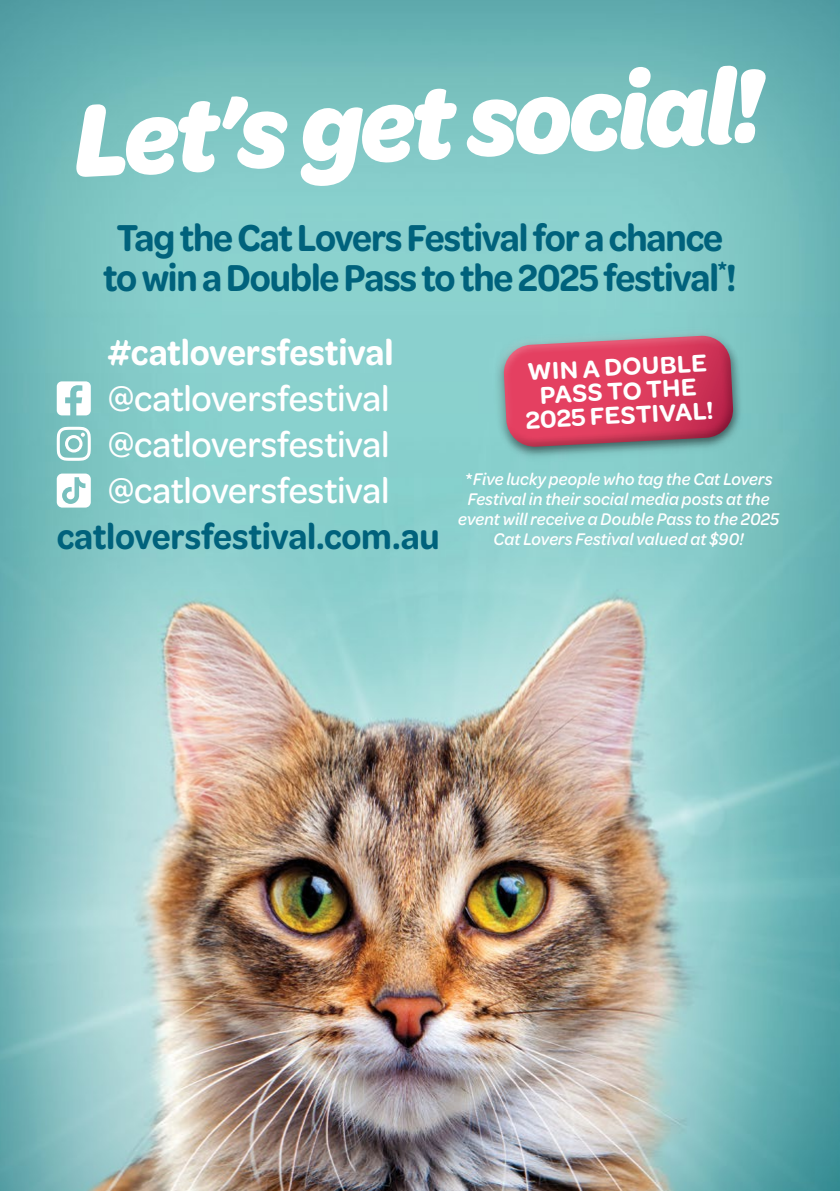
<style>
.page{position:relative;width:840px;height:1191px;background:#fff}
.page>*{position:absolute;margin:0;border:0;box-sizing:border-box;transform-origin:0 0}
.t1{font:italic 700 110px "Omnes Semi Cond";color:#fff}
.t2{font:600 40px/40px "Omnes Semi Cond";letter-spacing:-.025em;color:#00627c;text-align:center}
.t3{font:500 38px/46px "Omnes Semi Cond";letter-spacing:-.01em;color:#fff;text-align:justify}
.t4{font:600 38px "Omnes Semi Cond";letter-spacing:-.005em;color:#00627c}
.t5{font:600 38px "Omnes Semi Cond";letter-spacing:-.005em;color:#fff}
.t6{font:600 26px/24px "Omnes";color:#fff;text-align:center}
.t7{font:italic 500 18px/20px "Omnes Semi Cond";letter-spacing:.005em;color:#fff;text-align:center}
</style>
<div class="page">
<img style="left:0;top:0;width:839px;height:1191px">
<div style="left:488px;top:323px;width:259px;height:142px;background:#89d0cd"></div>
<svg style="left:498px;top:333px;width:248px;height:127px"></svg>
<svg style="left:57px;top:381px;width:34px;height:34px"></svg>
<svg style="left:57px;top:427px;width:34px;height:34px"></svg>
<svg style="left:57px;top:473px;width:34px;height:34px"></svg>
<h1 class="t1" style="left:70px;top:69px;width:690px;rotate:-3deg">Let’s get social!</h1>
<h2 class="t2" style="left:103px;top:215px;width:634px">Tag the Cat Lovers Festival for a chance to win a Double Pass to the 2025 festival<sup>*</sup>!</h2>
<h3 class="t5" style="left:108px;top:326px;width:287px">#catloversfestival</h3>
<h3 class="t3" style="left:108px;top:373px;width:283px">@catloversfestival @catloversfestival @catloversfestival</h3>
<h3 class="t4" style="left:57px;top:510px;width:384px">catloversfestival.com.au</h3>
<h3 class="t6" style="left:522px;top:358px;width:190px;rotate:-3deg">WIN A DOUBLE<br>PASS TO THE<br>2025 FESTIVAL!</h3>
<p class="t7" style="left:458px;top:468px;width:322px">* Five lucky people who tag the Cat Lovers Festival in their social media posts at the event will receive a Double Pass to the 2025<br>Cat Lovers Festival valued at $90!</p>
</div>
